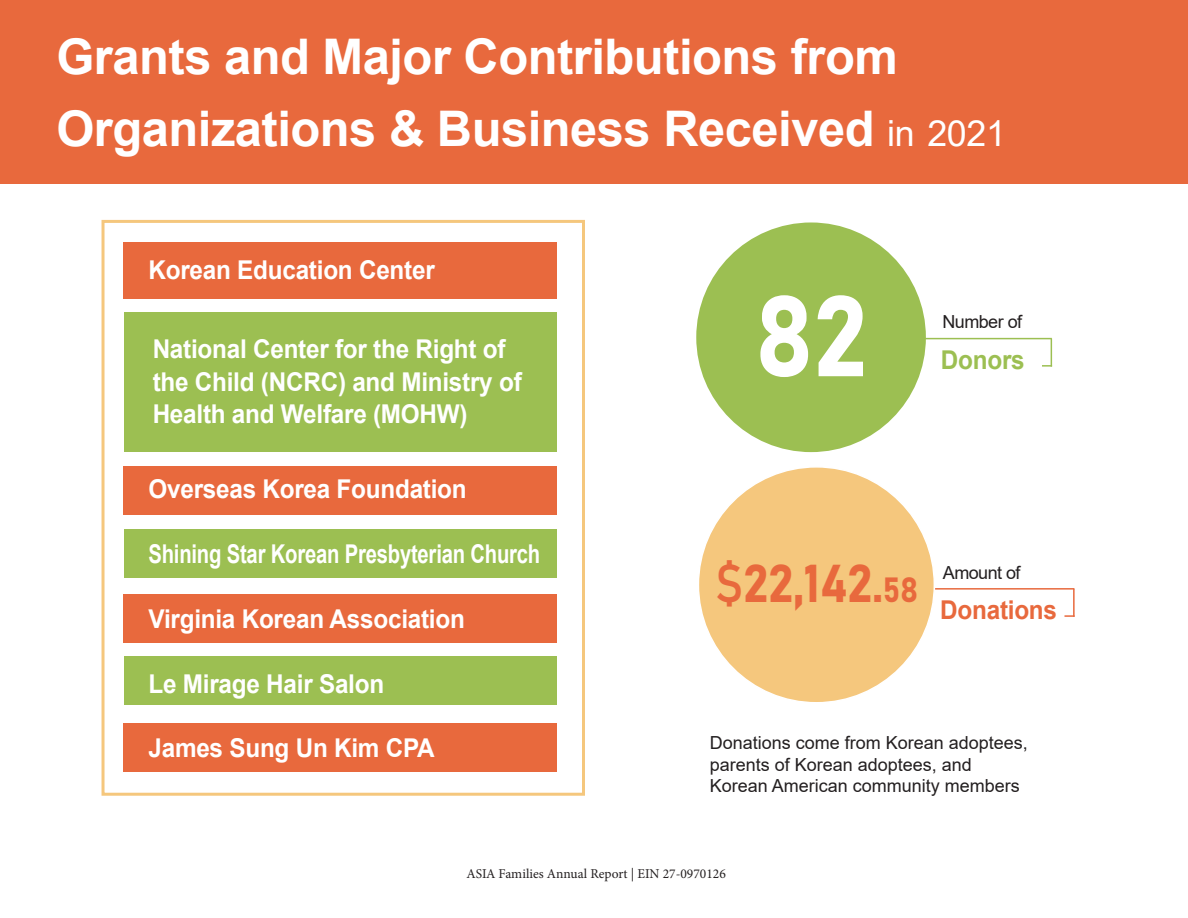
<style>
.page{position:relative;width:1188px;height:918px;background:#fff}
.page>*{position:absolute;margin:0;border:0;box-sizing:border-box;transform-origin:0 0}
.t1{font:112.95px "Bahnschrift";color:#fff;scale:.94 1}
.t2{font:52.5px "Bahnschrift";color:#e8693d;scale:.94 1}
.t3{font:700 49.2px "Arial";letter-spacing:-.01em;color:#fff}
.t4{font:700 25.95px/32.4px "Arial";letter-spacing:-.01em;color:#fff;scale:.94 1}
.t5{font:700 25.95px "Arial";letter-spacing:-.01em;color:#fff;scale:.78 1}
.t6{font:700 25.95px "Arial";letter-spacing:-.01em;color:#e8693d;scale:.94 1}
.t7{font:700 25.95px "Arial";letter-spacing:-.01em;color:#9cbf52;scale:.94 1}
.t8{font:18px "Arial";color:#231f20}
.t9{font:18px "Arial";letter-spacing:-.03em;color:#231f20}
.t10{font:13.5px "Minion Pro";color:#231f20}
.s1{font-weight:400;font-size:36px}
.s2{font-size:34.5px}
</style>
<div class="page">
<div style="left:0;top:0;width:1188px;height:184px;background:#e8693d"></div>
<div style="left:696px;top:222px;width:230px;height:230px;background:#9cbf52;border-radius:50%"></div>
<hr style="left:923px;top:338px;width:129px;height:1px;background:#9cbf52">
<hr style="left:935px;top:588px;width:139px;height:2px;background:#e8693d">
<svg style="left:1064px;top:615px;width:9px;height:2px"></svg>
<svg style="left:1042px;top:339px;width:10px;height:28px"></svg>
<hr style="left:1073px;top:589px;width:2px;height:28px;background:#e8693d">
<div style="left:698px;top:467px;width:236px;height:236px;background:#f5c77d;border-radius:50%"></div>
<div style="left:124px;top:242px;width:433px;height:56px;background:#e8693d"></div>
<div style="left:124px;top:466px;width:433px;height:49px;background:#e8693d"></div>
<div style="left:124px;top:594px;width:433px;height:48px;background:#e8693d"></div>
<div style="left:124px;top:724px;width:433px;height:48px;background:#e8693d"></div>
<div style="left:124px;top:313px;width:433px;height:139px;background:#9cbf52"></div>
<div style="left:124px;top:529px;width:433px;height:48px;background:#9cbf52"></div>
<div style="left:124px;top:656px;width:433px;height:49px;background:#9cbf52"></div>
<div style="left:102px;top:220px;width:483px;height:576px;border:3px solid #f5c77d"></div>
<p class="t3" style="left:56px;top:22px;width:843px">Grants and Major Contributions from</p>
<p class="t3" style="left:56px;top:94px;width:951px">Organizations &amp; Business Received <span class="s1">in 2021</span></p>
<p class="t4" style="left:148px;top:254px;width:306px">Korean Education Center</p>
<p class="t4" style="left:153px;top:333px;width:394px">National Center for the Right of the Child (NCRC) and Ministry of<br>Health and Welfare (MOHW)</p>
<p class="t4" style="left:148px;top:473px;width:340px">Overseas Korea Foundation</p>
<p class="t5" style="left:148px;top:536px;width:504px">Shining Star Korean Presbyterian Church</p>
<p class="t4" style="left:148px;top:603px;width:338px">Virginia Korean Association</p>
<p class="t4" style="left:148px;top:668px;width:252px">Le Mirage Hair Salon</p>
<p class="t4" style="left:148px;top:732px;width:306px">James Sung Un Kim CPA</p>
<p class="t1" style="left:755px;top:251px;width:122px">82</p>
<p class="t9" style="left:942px;top:310px;width:81px">Number of</p>
<p class="t7" style="left:941px;top:342px;width:91px">Donors</p>
<p class="t2" style="left:715px;top:544px;width:217px">$22,142.<span class="s2">58</span></p>
<p class="t9" style="left:943px;top:560px;width:79px">Amount of</p>
<p class="t6" style="left:940px;top:592px;width:126px">Donations</p>
<p class="t8" style="left:710px;top:730px;width:320px">Donations come from Korean adoptees,</p>
<p class="t8" style="left:710px;top:752px;width:264px">parents of Korean adoptees, and</p>
<p class="t8" style="left:710px;top:773px;width:312px">Korean American community members</p>
<p class="t10" style="left:467px;top:865px;width:261px">ASIA Families Annual Report | EIN 27-0970126</p>
</div>
